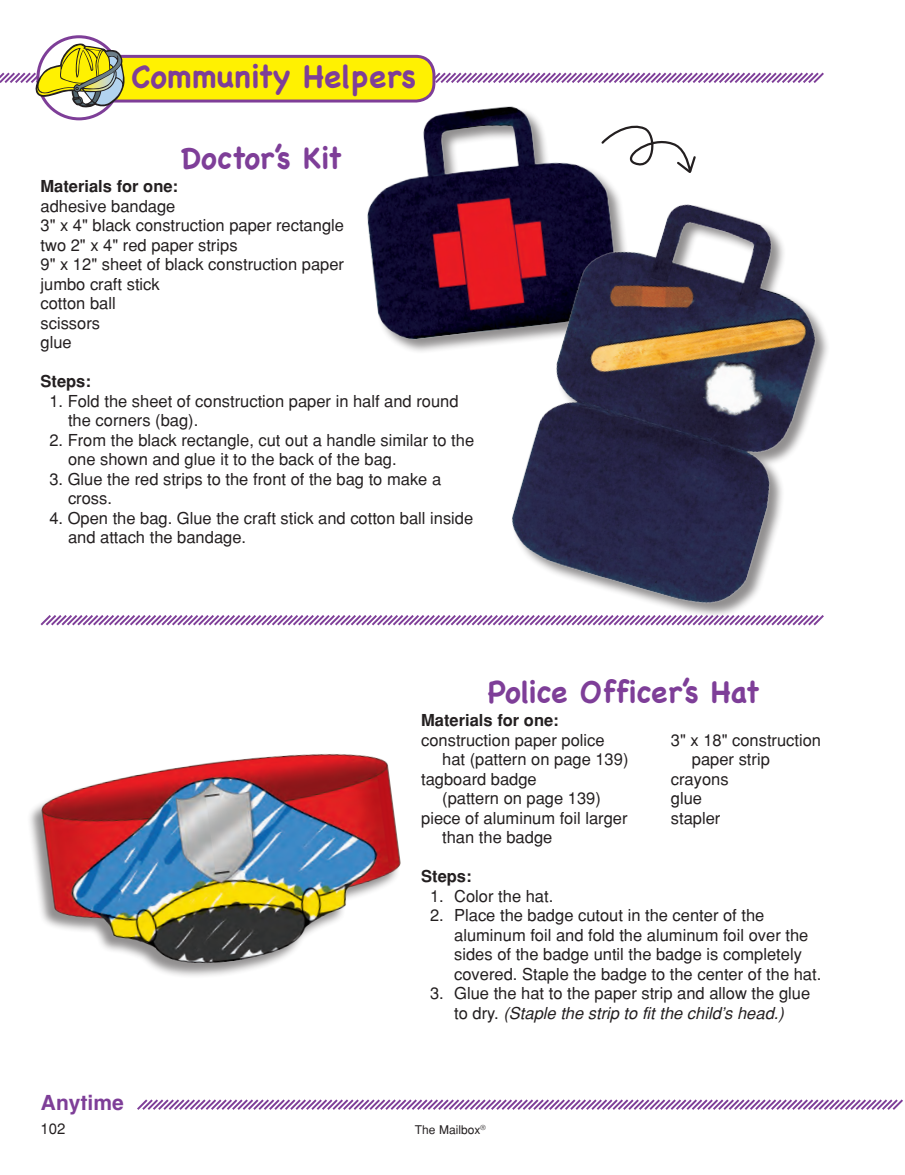
<style>
.page{position:relative;width:905px;height:1175px;background:#fff}
.page>*{position:absolute;margin:0;border:0;box-sizing:border-box;transform-origin:0 0}
.t1{font:700 31.5px "Chalkboard";letter-spacing:.005em;color:#7e3e98}
.Subhead{font:700 30px "Chalkboard";letter-spacing:-.025em;color:#7e3e98}
.Subhead-2{font:700 30px "Chalkboard";color:#7e3e98}
.t2{font:700 21px "Helvetica Textbook";color:#7e3e98}
.Numbered{font:16.5px/19.5px "Helvetica";color:#231f20}
.Materials_List{font:16.5px/19.5px "Helvetica";color:#231f20}
.Subhead_2{font:700 16.5px "Helvetica";color:#231f20}
.t3{font:15px "Helvetica";color:#231f20}
.t4{font:12px "Helvetica";color:#231f20}
.s1{font-style:italic}
</style>
<div class="page">
<svg style="left:38px;top:37px;width:82px;height:82px"></svg>
<div style="left:36px;top:35px;width:85px;height:85px;border:3px solid #7e3e98;border-radius:50%"></div>
<svg style="left:137px;top:1099px;width:766px;height:11px"></svg>
<svg style="left:0;top:43px;width:824px;height:65px"></svg>
<svg style="left:40px;top:615px;width:443px;height:11px"></svg>
<img style="left:344px;top:89px;width:290px;height:263px">
<img style="left:483px;top:164px;width:345px;height:462px">
<img style="left:30px;top:754px;width:371px;height:222px">
<svg style="left:599px;top:123px;width:98px;height:57px"></svg>
<h1 class="t1" style="left:131px;top:57px;width:286px">Community Helpers</h1>
<p class="Subhead-2" style="left:181px;top:140px;width:162px">Doctor’s Kit</p>
<p class="Subhead_2" style="left:40px;top:177px;width:139px">Materials for one:</p>
<p class="Materials_List" style="left:40px;top:196px;width:136px">adhesive bandage</p>
<p class="Materials_List" style="left:40px;top:215px;width:305px">3" x 4" black construction paper rectangle</p>
<p class="Materials_List" style="left:40px;top:235px;width:198px">two 2" x 4" red paper strips</p>
<p class="Materials_List" style="left:40px;top:254px;width:305px">9" x 12" sheet of black construction paper</p>
<p class="Materials_List" style="left:40px;top:274px;width:121px">jumbo craft stick</p>
<p class="Materials_List" style="left:40px;top:293px;width:77px">cotton ball</p>
<p class="Materials_List" style="left:40px;top:313px;width:61px">scissors</p>
<p class="Materials_List" style="left:40px;top:332px;width:33px">glue</p>
<p class="Subhead_2" style="left:40px;top:372px;width:52px">Steps:</p>
<p class="Numbered" style="left:49px;top:391px;width:411px">1. Fold the sheet of construction paper in half and round</p>
<p class="Numbered" style="left:68px;top:410px;width:132px">the corners (bag).</p>
<p class="Numbered" style="left:49px;top:430px;width:426px">2. From the black rectangle, cut out a handle similar to the</p>
<p class="Numbered" style="left:68px;top:449px;width:330px">one shown and glue it to the back of the bag.</p>
<p class="Numbered" style="left:49px;top:469px;width:393px">3. Glue the red strips to the front of the bag to make a</p>
<p class="Numbered" style="left:68px;top:488px;width:46px">cross.</p>
<p class="Numbered" style="left:49px;top:508px;width:425px">4. Open the bag. Glue the craft stick and cotton ball inside</p>
<p class="Numbered" style="left:68px;top:527px;width:179px">and attach the bandage.</p>
<p class="t2" style="left:41px;top:1089px;width:84px">Anytime</p>
<p class="Subhead" style="left:488px;top:674px;width:273px">Police Officer’s Hat</p>
<p class="Subhead_2" style="left:421px;top:711px;width:139px">Materials for one:</p>
<p class="Materials_List" style="left:442px;top:730px;width:188px;text-indent:-21px">construction paper police hat (pattern on page 139)</p>
<p class="Materials_List" style="left:442px;top:769px;width:160px;text-indent:-21px">tagboard badge<br>(pattern on page 139)</p>
<p class="Materials_List" style="left:442px;top:808px;width:187px;text-indent:-21px">piece of aluminum foil larger than the badge</p>
<p class="Subhead_2" style="left:421px;top:867px;width:52px">Steps:</p>
<p class="Numbered" style="left:430px;top:886px;width:125px">1. Color the hat.</p>
<p class="Numbered" style="left:454px;top:905px;width:368px;text-indent:-24px">2. Place the badge cutout in the center of the aluminum foil and fold the aluminum foil over the sides of the badge until the badge is completely covered. Staple the badge to the center of the hat.</p>
<p class="Numbered" style="left:430px;top:983px;width:382px;text-align:center">3. Glue the hat to the paper strip and allow the glue to dry. <span class="s1">(Staple the strip to fit the child’s head.)</span></p>
<p class="Materials_List" style="left:692px;top:730px;width:131px;text-indent:-21px">3" x 18" construction paper strip</p>
<p class="Materials_List" style="left:670px;top:769px;width:59px">crayons</p>
<p class="Materials_List" style="left:670px;top:788px;width:33px">glue</p>
<p class="Materials_List" style="left:670px;top:808px;width:51px">stapler</p>
<p class="t3" style="left:40px;top:1120px;width:27px">102</p>
<p class="t4" style="left:415px;top:1123px;width:72px">The Mailbox<sup>®</sup></p>
</div>
